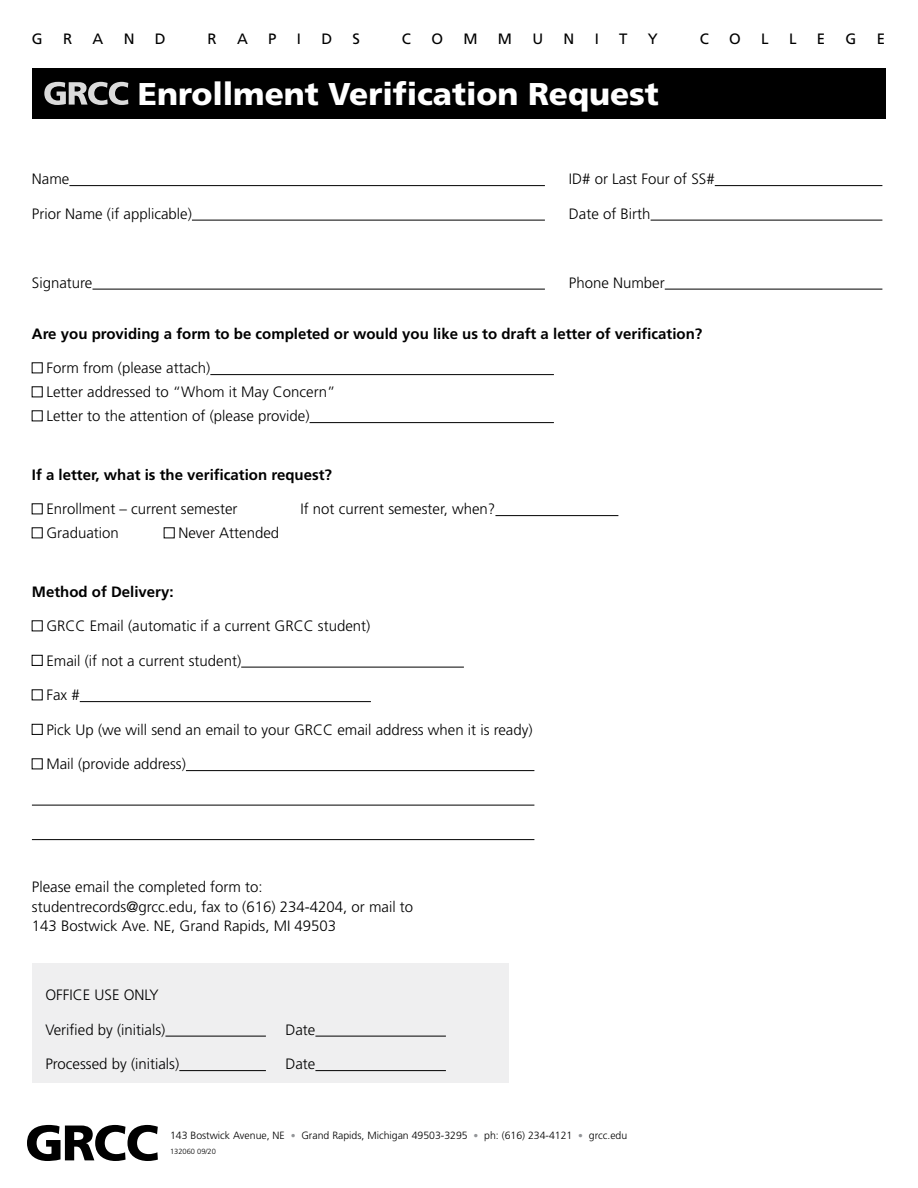
<style>
.page{position:relative;width:918px;height:1188px;background:#fff}
.page>*{position:absolute;margin:0;border:0;box-sizing:border-box;transform-origin:0 0}
.head_21{font:900 31.5px "Frutiger LT Std";color:#fff}
.t1{font:300 15px/19.5px "Frutiger LT Std";color:#000}
.t2{font:700 15px "Frutiger LT Std";color:#000}
.t3{font:15px "Frutiger LT Std";color:#000}
.t4{font:300 10.5px "Frutiger LT Std";color:#000}
.t5{font:300 7.5px "Frutiger LT Std";color:#000}
.s1{font-size:9.75px;color:#939598}
</style>
<div class="page">
<div style="left:32px;top:964px;width:476px;height:119px;background:#efeff0"></div>
<div style="left:32px;top:68px;width:853px;height:50px;background:#000"></div>
<svg style="left:44px;top:82px;width:84px;height:23px"></svg>
<svg style="left:27px;top:1125px;width:131px;height:36px"></svg>
<hr style="left:69px;top:185px;width:476px;height:1px;background:#000">
<hr style="left:715px;top:185px;width:167px;height:1px;background:#000">
<hr style="left:192px;top:220px;width:353px;height:1px;background:#000">
<hr style="left:651px;top:220px;width:231px;height:1px;background:#000">
<hr style="left:92px;top:289px;width:453px;height:1px;background:#000">
<hr style="left:665px;top:289px;width:217px;height:1px;background:#000">
<hr style="left:210px;top:374px;width:344px;height:1px;background:#000">
<hr style="left:310px;top:422px;width:244px;height:1px;background:#000">
<hr style="left:495px;top:515px;width:123px;height:1px;background:#000">
<hr style="left:241px;top:667px;width:223px;height:1px;background:#000">
<hr style="left:80px;top:701px;width:291px;height:1px;background:#000">
<hr style="left:186px;top:770px;width:348px;height:1px;background:#000">
<hr style="left:32px;top:805px;width:502px;height:1px;background:#000">
<hr style="left:32px;top:839px;width:502px;height:1px;background:#000">
<hr style="left:165px;top:1036px;width:101px;height:1px;background:#000">
<hr style="left:315px;top:1036px;width:131px;height:1px;background:#000">
<hr style="left:179px;top:1070px;width:87px;height:1px;background:#000">
<hr style="left:315px;top:1070px;width:131px;height:1px;background:#000">
<div style="left:32px;top:655px;width:10px;height:11px;border:1px solid #000"></div>
<div style="left:32px;top:724px;width:10px;height:11px;border:1px solid #000"></div>
<p class="t3" style="left:32px;top:30px;width:12px">G</p>
<p class="t3" style="left:63px;top:30px;width:11px">R</p>
<p class="t3" style="left:93px;top:30px;width:12px">A</p>
<p class="t3" style="left:124px;top:30px;width:12px">N</p>
<p class="t3" style="left:155px;top:30px;width:12px">D</p>
<p class="t3" style="left:208px;top:30px;width:11px">R</p>
<p class="t3" style="left:237px;top:30px;width:12px">A</p>
<p class="t3" style="left:268px;top:30px;width:10px">P</p>
<p class="t3" style="left:297px;top:30px;width:6px">I</p>
<p class="t3" style="left:321px;top:30px;width:12px">D</p>
<p class="t3" style="left:353px;top:30px;width:9px">S</p>
<p class="t3" style="left:402px;top:30px;width:11px">C</p>
<p class="t3" style="left:431px;top:30px;width:13px">O</p>
<p class="t3" style="left:463px;top:30px;width:16px">M</p>
<p class="t3" style="left:498px;top:30px;width:16px">M</p>
<p class="t3" style="left:532px;top:30px;width:12px">U</p>
<p class="t3" style="left:564px;top:30px;width:12px">N</p>
<p class="t3" style="left:595px;top:30px;width:6px">I</p>
<p class="t3" style="left:619px;top:30px;width:10px">T</p>
<p class="t3" style="left:648px;top:30px;width:12px">Y</p>
<p class="t3" style="left:700px;top:30px;width:11px">C</p>
<p class="t3" style="left:729px;top:30px;width:13px">O</p>
<p class="t3" style="left:761px;top:30px;width:9px">L</p>
<p class="t3" style="left:789px;top:30px;width:9px">L</p>
<p class="t3" style="left:817px;top:30px;width:10px">E</p>
<p class="t3" style="left:846px;top:30px;width:12px">G</p>
<p class="t3" style="left:877px;top:30px;width:10px">E</p>
<h1 class="head_21" style="left:138px;top:74px;width:523px">Enrollment Verification Request</h1>
<p class="t1" style="left:32px;top:169px;width:39px">Name</p>
<p class="t1" style="left:569px;top:169px;width:147px">ID# or Last Four of SS#</p>
<p class="t1" style="left:32px;top:204px;width:162px">Prior Name (if applicable)</p>
<p class="t1" style="left:569px;top:204px;width:83px">Date of Birth</p>
<p class="t1" style="left:32px;top:273px;width:62px">Signature</p>
<p class="t1" style="left:569px;top:273px;width:97px">Phone Number</p>
<p class="t2" style="left:32px;top:325px;width:672px">Are you providing a form to be completed or would you like us to draft a letter of verification?</p>
<p class="t1" style="left:46px;top:358px;width:165px">Form from (please attach)</p>
<p class="t1" style="left:46px;top:382px;width:291px">Letter addressed to “Whom it May Concern”</p>
<p class="t1" style="left:46px;top:406px;width:265px">Letter to the attention of (please provide)</p>
<p class="t2" style="left:32px;top:466px;width:302px">If a letter, what is the verification request?</p>
<p class="t1" style="left:46px;top:499px;width:193px">Enrollment – current semester</p>
<p class="t1" style="left:300px;top:499px;width:197px">If not current semester, when?</p>
<p class="t1" style="left:46px;top:523px;width:74px">Graduation</p>
<p class="t1" style="left:178px;top:523px;width:102px">Never Attended</p>
<p class="t2" style="left:32px;top:583px;width:143px">Method of Delivery:</p>
<p class="t1" style="left:46px;top:616px;width:325px">GRCC Email (automatic if a current GRCC student)</p>
<p class="t1" style="left:46px;top:651px;width:196px">Email (if not a current student)</p>
<p class="t1" style="left:46px;top:685px;width:35px">Fax #</p>
<p class="t1" style="left:46px;top:720px;width:488px">Pick Up (we will send an email to your GRCC email address when it is ready)</p>
<p class="t1" style="left:46px;top:754px;width:141px">Mail (provide address)</p>
<p class="t1" style="left:32px;top:877px;width:383px">Please email the completed form to: studentrecords@grcc.edu, fax to (616) 234-4204, or mail to<br>143 Bostwick Ave. NE, Grand Rapids, MI 49503</p>
<p class="t1" style="left:45px;top:985px;width:115px">OFFICE USE ONLY</p>
<p class="t1" style="left:45px;top:1020px;width:122px">Verified by (initials)</p>
<p class="t1" style="left:285px;top:1020px;width:31px">Date</p>
<p class="t1" style="left:45px;top:1054px;width:135px">Processed by (initials)</p>
<p class="t1" style="left:285px;top:1054px;width:31px">Date</p>
<p class="t4" style="left:170px;top:1130px;width:459px">143 Bostwick Avenue, NE <span class="s1">•</span> Grand Rapids, Michigan 49503-3295 <span class="s1">•</span> ph: (616) 234-4121 <span class="s1">•</span> grcc.edu</p>
<p class="t5" style="left:170px;top:1148px;width:47px">132060 09/20</p>
</div>
